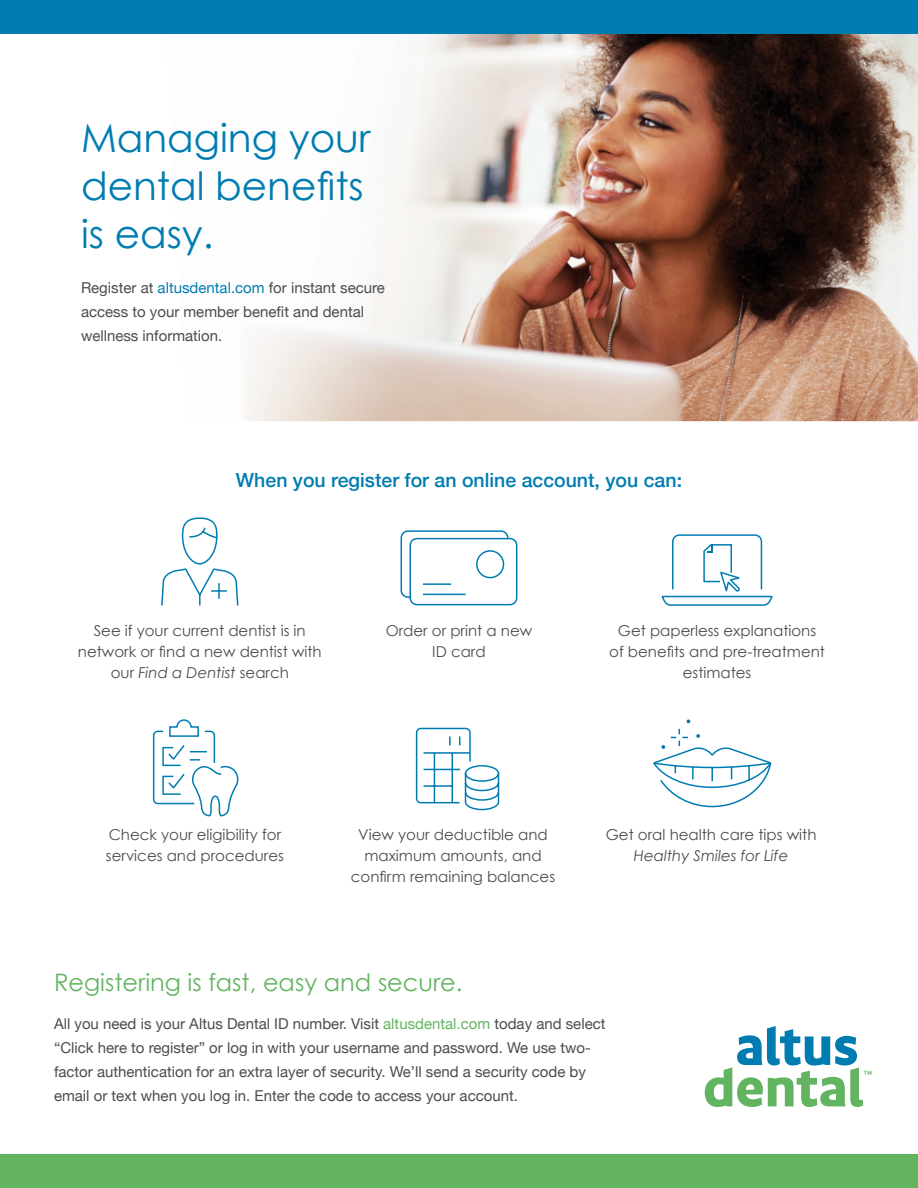
<style>
.page{position:relative;width:918px;height:1188px;background:#fff}
.page>*{position:absolute;margin:0;border:0;box-sizing:border-box;transform-origin:0 0}
.t1{font:39px/48px "Century Gothic";color:#007cb1}
.t2{font:24px "Century Gothic";color:#63b461}
.t3{font:500 19.5px "Helvetica Neue";color:#007cb1}
.t4{font:15px/24px "Helvetica Neue";color:#4b4c4d}
.t5{font:15px/21px "Century Gothic";color:#4b4c4d;text-align:center}
.s1{color:#007cb1}
.s2{font-style:italic}
.s3{color:#63b461}
</style>
<div class="page">
<div style="left:401px;top:530px;width:108px;height:68px;border:2px solid #007cb1;border-radius:7px"></div>
<div style="left:410px;top:539px;width:107px;height:66px;background:#fff;border-radius:7px"></div>
<div style="left:409px;top:538px;width:108px;height:67px;border:2px solid #007cb1;border-radius:7px"></div>
<div style="left:476px;top:550px;width:28px;height:28px;border:2px solid #007cb1;border-radius:50%"></div>
<hr style="left:423px;top:594px;width:43px;height:1px;background:#007cb1">
<hr style="left:423px;top:583px;width:28px;height:2px;background:#007cb1">
<img style="left:245px;top:34px;width:673px;height:387px">
<svg style="left:705px;top:1026px;width:166px;height:81px"></svg>
<div style="left:0;top:0;width:918px;height:34px;background:#007cb1"></div>
<div style="left:0;top:1154px;width:918px;height:34px;background:#63b461"></div>
<svg style="left:161px;top:517px;width:78px;height:89px"></svg>
<svg style="left:152px;top:719px;width:87px;height:98px"></svg>
<svg style="left:653px;top:719px;width:119px;height:89px"></svg>
<svg style="left:415px;top:727px;width:85px;height:84px"></svg>
<hr style="left:424px;top:769px;width:36px;height:1px;background:#007cb1">
<hr style="left:424px;top:785px;width:28px;height:2px;background:#007cb1">
<svg style="left:661px;top:534px;width:112px;height:72px"></svg>
<p class="t1" style="left:81px;top:114px;width:291px">Managing your dental benefits is easy.</p>
<p class="t4" style="left:81px;top:276px;width:305px">Register at <span class="s1">altusdental.com</span> for instant secure access to your member benefit and dental wellness information.</p>
<p class="t3" style="left:236px;top:465px;width:448px">When you register for an online account, you can:</p>
<p class="t5" style="left:78px;top:620px;width:245px">See if your current dentist is in network or find a new dentist with our <span class="s2">Find a Dentist</span> search</p>
<p class="t5" style="left:386px;top:620px;width:148px">Order or print a new<br>ID card</p>
<p class="t5" style="left:609px;top:620px;width:217px">Get paperless explanations of benefits and pre-treatment estimates</p>
<p class="t5" style="left:106px;top:823px;width:180px;text-align:left">Check your eligibility for services and procedures</p>
<p class="t5" style="left:351px;top:823px;width:206px">View your deductible and maximum amounts, and confirm remaining balances</p>
<p class="t5" style="left:606px;top:823px;width:212px">Get oral health care tips with<br><span class="s2">Healthy Smiles for Life</span></p>
<p class="t2" style="left:54px;top:968px;width:410px">Registering is fast, easy and secure.</p>
<p class="t4" style="left:54px;top:1013px;width:553px">All you need is your Altus Dental ID number. Visit <span class="s3">altusdental.com</span> today and select “Click here to register” or log in with your username and password. We use two&shy;factor authentication for an extra layer of security. We’ll send a security code by email or text when you log in. Enter the code to access your account.</p>
</div>
